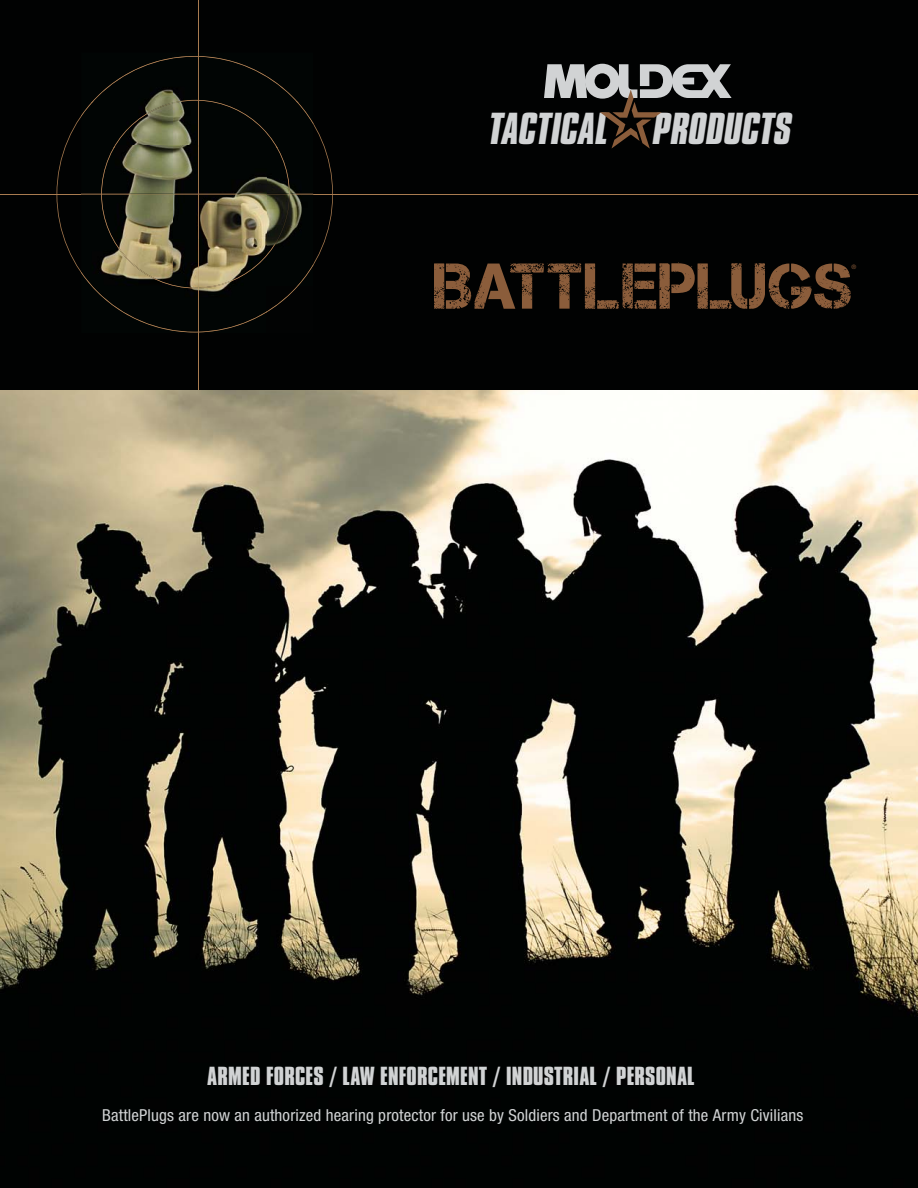
<style>
.page{position:relative;width:918px;height:1188px;background:#fff}
.page>*{position:absolute;margin:0;border:0;box-sizing:border-box;transform-origin:0 0}
.t1{font:italic 700 38.55px "Compacta BT";color:#d1d3d4}
.t2{font:700 22.5px "Compacta BT";letter-spacing:.01em;color:#d1d3d4}
.t3{font:condensed 16.5px "Helvetica Neue LT Std";letter-spacing:.01em;color:#d1d3d4}
.t4{font:6.15px "Helvetica Neue";color:#8b5d3b}
</style>
<div class="page">
<div style="left:1px;top:0;width:917px;height:390px;background:#010202"></div>
<div style="left:57px;top:56px;width:276px;height:276px;background:#010202"></div>
<hr style="left:198px;top:0;width:1px;height:428px;background:#a87b50">
<hr style="left:0;top:194px;width:918px;height:1px;background:#a87b50">
<img style="left:1px;top:390px;width:917px;height:798px">
<svg style="left:544px;top:64px;width:188px;height:85px;background:#3f3e3c"></svg>
<svg style="left:434px;top:262px;width:417px;height:47px;background:#3e2a1b"></svg>
<img style="left:81px;top:52px;width:232px;height:281px">
<div style="left:90px;top:56px;width:209px;height:46px;background:#010504"></div>
<img style="left:81px;top:102px;width:13px;height:16px">
<img style="left:295px;top:102px;width:18px;height:23px">
<div style="left:81px;top:270px;width:47px;height:46px;background:#010504"></div>
<div style="left:267px;top:263px;width:46px;height:50px;background:#020303"></div>
<img style="left:127px;top:310px;width:140px;height:22px">
<img style="left:198px;top:52px;width:1px;height:281px">
<img style="left:81px;top:194px;width:232px;height:1px">
<img style="left:113px;top:100px;width:165px;height:47px">
<img style="left:101px;top:147px;width:47px;height:141px">
<img style="left:243px;top:147px;width:47px;height:141px">
<img style="left:148px;top:274px;width:95px;height:14px">
<hr style="left:0;top:0;width:1px;height:1188px;background:#d1d3d4">
<h1 class="t1" style="left:489px;top:112px;width:305px">TACTICAL PRODUCTS</h1>
<p class="t4" style="left:851px;top:264px;width:6px">®</p>
<h2 class="t2" style="left:207px;top:1067px;width:489px">ARMED FORCES / LAW ENFORCEMENT / INDUSTRIAL / PERSONAL</h2>
<p class="t3" style="left:102px;top:1110px;width:703px">BattlePlugs are now an authorized hearing protector for use by Soldiers and Department of the Army Civilians</p>
</div>
